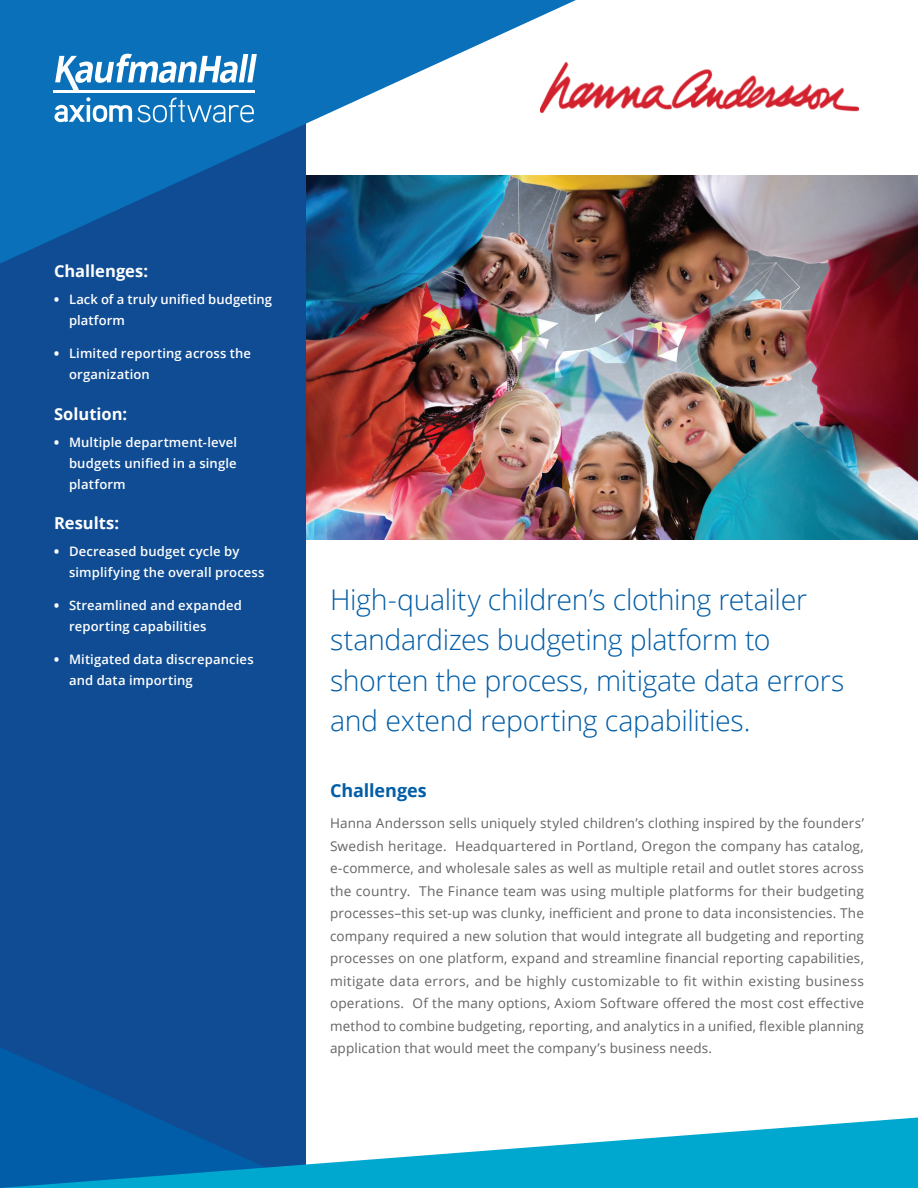
<style>
.page{position:relative;width:918px;height:1188px;background:#fff}
.page>*{position:absolute;margin:0;border:0;box-sizing:border-box;transform-origin:0 0}
.t1{font:300 28.5px/40.5px "Open Sans";letter-spacing:-.015em;color:#015da7}
.Subhed{font:700 18px "Open Sans";letter-spacing:-.005em;color:#015da7}
.Left_pane_sub{font:700 16.5px "Open Sans";color:#fff}
.t2{font:13.5px/22.5px "Open Sans";letter-spacing:.01em;color:#636466;text-align:justify}
.t3{font:600 13.05px/21px "Open Sans";letter-spacing:.01em;color:#fff}
.s1{font-weight:800;font-size:12.75px}
</style>
<div class="page">
<img style="left:306px;top:176px;width:612px;height:364px">
<div style="left:0;top:0;width:306px;height:1188px;background:#0f4c93"></div>
<img style="left:606px;top:69px;width:253px;height:43px">
<svg style="left:0;top:0;width:606px;height:271px"></svg>
<hr style="left:54px;top:90px;width:201px;height:2px;background:#fff">
<svg style="left:55px;top:54px;width:202px;height:68px;background:#589ecf"></svg>
<svg style="left:0;top:1048px;width:156px;height:70px;fill:#015da7"></svg>
<svg style="left:0;top:1118px;width:918px;height:70px;fill:#00a7cf"></svg>
<p class="Left_pane_sub" style="left:54px;top:260px;width:96px">Challenges:</p>
<p class="t3" style="left:69px;top:289px;width:205px;text-indent:-15px"><span class="s1">•</span> Lack of a truly unified budgeting platform</p>
<p class="t3" style="left:69px;top:343px;width:184px;text-indent:-15px"><span class="s1">•</span> Limited reporting across the organization</p>
<p class="Left_pane_sub" style="left:54px;top:402px;width:75px">Solution:</p>
<p class="t3" style="left:69px;top:431px;width:170px;text-align:justify;text-indent:-15px"><span class="s1">•</span> Multiple department-level budgets unified in a single platform</p>
<p class="Left_pane_sub" style="left:54px;top:512px;width:67px">Results:</p>
<p class="t3" style="left:69px;top:541px;width:197px;text-indent:-15px"><span class="s1">•</span> Decreased budget cycle by simplifying the overall process</p>
<p class="t3" style="left:69px;top:595px;width:175px;text-indent:-15px"><span class="s1">•</span> Streamlined and expanded reporting capabilities</p>
<p class="t3" style="left:69px;top:649px;width:186px;text-indent:-15px"><span class="s1">•</span> Mitigated data discrepancies and data importing</p>
<p class="t1" style="left:330px;top:578px;width:516px">High-quality children’s clothing retailer standardizes budgeting platform to shorten the process, mitigate data errors and extend reporting capabilities.</p>
<p class="Subhed" style="left:330px;top:778px;width:98px">Challenges</p>
<p class="t2" style="left:330px;top:812px;width:536px">Hanna Andersson sells uniquely styled children’s clothing inspired by the founders’ Swedish heritage. Headquartered in Portland, Oregon the company has catalog, e-commerce, and wholesale sales as well as multiple retail and outlet stores across the country. The Finance team was using multiple platforms for their budgeting processes–this set-up was clunky, inefficient and prone to data inconsistencies. The company required a new solution that would integrate all budgeting and reporting processes on one platform, expand and streamline financial reporting capabilities, mitigate data errors, and be highly customizable to fit within existing business operations. Of the many options, Axiom Software offered the most cost effective method to combine budgeting, reporting, and analytics in a unified, flexible planning application that would meet the company’s business needs.</p>
</div>
